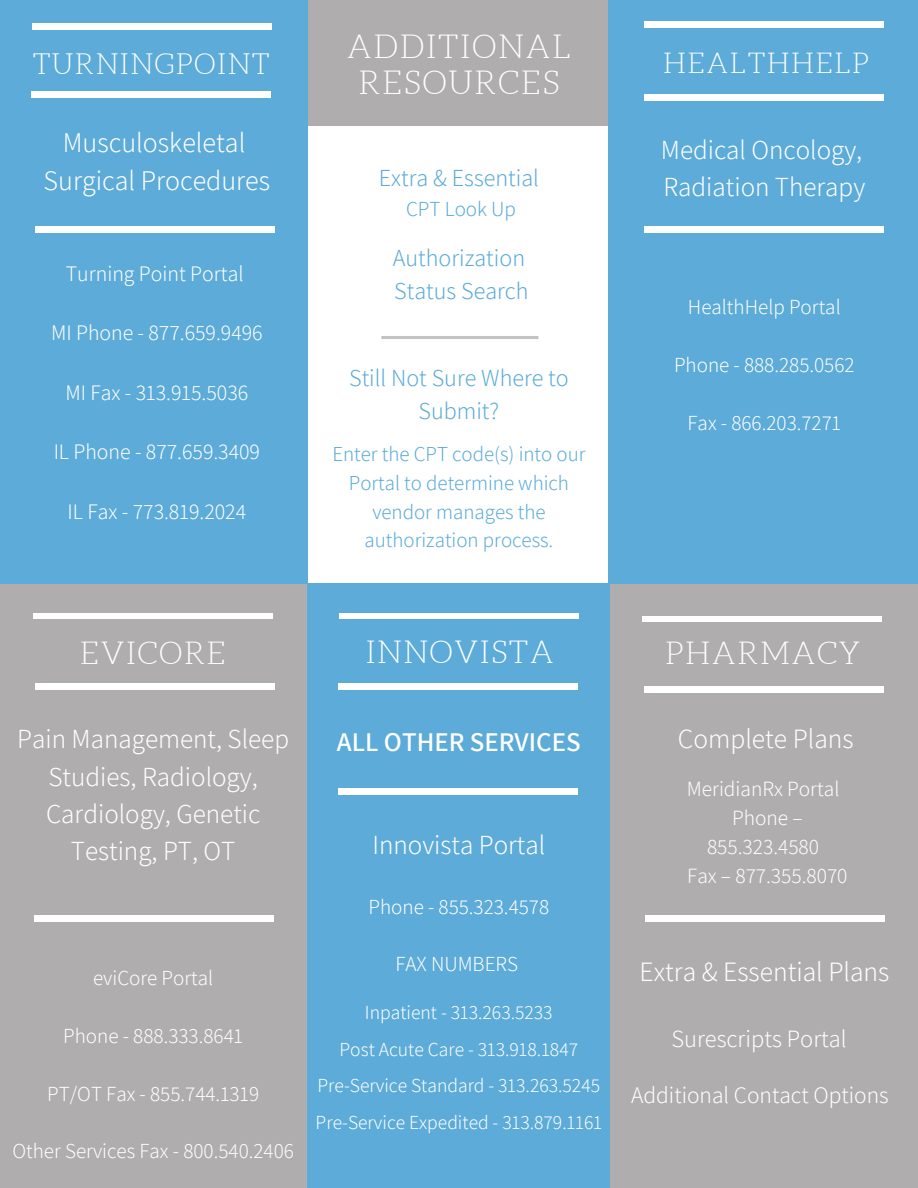
<style>
.page{position:relative;width:918px;height:1188px;background:#fff}
.page>*{position:absolute;margin:0;border:0;box-sizing:border-box;transform-origin:0 0}
.t1{font:300 32.55px/36px "Aleo";letter-spacing:.05em;color:#fff;text-align:center}
.t2{font:300 31.2px "Aleo";letter-spacing:.05em;color:#fff}
.t3{font:300 28.65px "Aleo";letter-spacing:.05em;color:#fff}
.t4{font:300 28.35px "Aleo";letter-spacing:.05em;color:#fff}
.t5{font:300 27.9px/38.1px "Assistant";color:#fff;text-align:center}
.t6{font:300 27.45px "Assistant";color:#fff}
.t7{font:300 27px/37.2px "Assistant";color:#fff;text-align:center}
.t8{font:600 27px "Assistant";color:#fff}
.t9{font:300 24.3px "Assistant";color:#fff}
.t10{font:300 24px/32.4px "Assistant";color:#5cabd8;text-align:center}
.t11{font:300 23.25px "Assistant";color:#fff}
.t12{font:300 21.75px "Assistant";color:#fff}
.t13{font:300 21.3px/29.2px "Assistant";color:#fff;text-align:center}
.t14{font:300 21px "Assistant";color:#fff}
.t15{font:300 21px "Assistant";color:#5cabd8}
.t16{font:300 20.85px/28.8px "Assistant";color:#5cabd8;text-align:center}
.t17{font:300 19.5px/36.9px "Assistant";color:#fff;text-align:center}
</style>
<div class="page">
<div style="left:300px;top:0;width:310px;height:126px;background:#afadad"></div>
<div style="left:0;top:0;width:308px;height:595px;background:#5cabd8"></div>
<div style="left:608px;top:0;width:310px;height:589px;background:#5cabd8"></div>
<div style="left:0;top:584px;width:312px;height:604px;background:#afadad"></div>
<div style="left:608px;top:584px;width:310px;height:604px;background:#afadad"></div>
<div style="left:307px;top:583px;width:303px;height:605px;background:#5cabd8"></div>
<div style="left:31px;top:92px;width:240px;height:5px;background:#fff"></div>
<div style="left:32px;top:24px;width:240px;height:6px;background:#fff"></div>
<div style="left:645px;top:22px;width:239px;height:5px;background:#fff"></div>
<div style="left:339px;top:613px;width:240px;height:6px;background:#fff"></div>
<div style="left:338px;top:683px;width:239px;height:6px;background:#fff"></div>
<div style="left:643px;top:616px;width:239px;height:6px;background:#fff"></div>
<div style="left:644px;top:687px;width:239px;height:5px;background:#fff"></div>
<div style="left:35px;top:683px;width:240px;height:6px;background:#fff"></div>
<div style="left:33px;top:613px;width:240px;height:6px;background:#fff"></div>
<div style="left:35px;top:227px;width:240px;height:5px;background:#fff"></div>
<div style="left:645px;top:227px;width:239px;height:5px;background:#fff"></div>
<div style="left:35px;top:916px;width:239px;height:6px;background:#fff"></div>
<div style="left:645px;top:916px;width:240px;height:6px;background:#fff"></div>
<div style="left:338px;top:789px;width:239px;height:5px;background:#fff"></div>
<svg style="left:381px;top:336px;width:157px;height:3px"></svg>
<div style="left:645px;top:95px;width:239px;height:6px;background:#fff"></div>
<h3 class="t3" style="left:33px;top:48px;width:239px">TURNINGPOINT</h3>
<h3 class="t5" style="left:44px;top:123px;width:228px">Musculoskeletal<br>Surgical Procedures</h3>
<p class="t12" style="left:66px;top:258px;width:179px">Turning Point Portal</p>
<p class="t12" style="left:51px;top:318px;width:213px">MI Phone - 877.659.9496</p>
<p class="t12" style="left:65px;top:377px;width:184px">MI Fax - 313.915.5036</p>
<p class="t12" style="left:54px;top:437px;width:208px">IL Phone - 877.659.3409</p>
<p class="t12" style="left:68px;top:497px;width:180px">IL Fax - 773.819.2024</p>
<h1 class="t1" style="left:347px;top:29px;width:226px">ADDITIONAL<br>RESOURCES</h1>
<p class="t10" style="left:379px;top:161px;width:162px">Extra &amp; Essential</p>
<p class="t15" style="left:406px;top:194px;width:111px">CPT Look Up</p>
<p class="t10" style="left:393px;top:241px;width:137px;text-align:left">Authorization<br>Status Search</p>
<p class="t10" style="left:349px;top:361px;width:221px">Still Not Sure Where to<br>Submit?</p>
<p class="t16" style="left:332px;top:439px;width:255px">Enter the CPT code(s) into our<br>Portal to determine which vendor manages the authorization process.</p>
<h3 class="t4" style="left:663px;top:48px;width:207px">HEALTHHELP</h3>
<p class="t7" style="left:661px;top:130px;width:206px;text-align:left">Medical Oncology,<br>Radiation Therapy</p>
<p class="t14" style="left:688px;top:292px;width:154px">HealthHelp Portal</p>
<p class="t14" style="left:674px;top:350px;width:182px">Phone - 888.285.0562</p>
<p class="t14" style="left:688px;top:408px;width:155px">Fax - 866.203.7271</p>
<h2 class="t2" style="left:80px;top:636px;width:148px">EVICORE</h2>
<h2 class="t2" style="left:366px;top:635px;width:190px">INNOVISTA</h2>
<h2 class="t2" style="left:665px;top:636px;width:196px">PHARMACY</h2>
<p class="t7" style="left:17px;top:720px;width:273px">Pain Management, Sleep<br>Studies, Radiology,<br>Cardiology, Genetic<br>Testing, PT, OT</p>
<p class="t14" style="left:93px;top:964px;width:122px">eviCore Portal</p>
<p class="t14" style="left:63px;top:1021px;width:181px">Phone - 888.333.8641</p>
<p class="t14" style="left:47px;top:1079px;width:214px">PT/OT Fax - 855.744.1319</p>
<p class="t14" style="left:12px;top:1137px;width:283px">Other Services Fax - 800.540.2406</p>
<p class="t8" style="left:337px;top:724px;width:245px">ALL OTHER SERVICES</p>
<p class="t7" style="left:372px;top:825px;width:174px">Innovista Portal</p>
<p class="t14" style="left:369px;top:892px;width:182px">Phone - 855.323.4578</p>
<p class="t14" style="left:395px;top:950px;width:124px">FAX NUMBERS</p>
<p class="t17" style="left:316px;top:993px;width:288px">Inpatient - 313.263.5233<br>Post Acute Care - 313.918.1847<br>Pre-Service Standard - 313.263.5245<br>Pre-Service Expedited - 313.879.1161</p>
<h3 class="t6" style="left:678px;top:720px;width:177px">Complete Plans</h3>
<p class="t13" style="left:687px;top:773px;width:162px">MeridianRx Portal<br>Phone –<br>855.323.4580<br>Fax – 877.355.8070</p>
<h3 class="t6" style="left:640px;top:953px;width:251px">Extra &amp; Essential Plans</h3>
<p class="t9" style="left:671px;top:1022px;width:177px">Surescripts Portal</p>
<p class="t11" style="left:631px;top:1079px;width:259px">Additional Contact Options</p>
</div>
